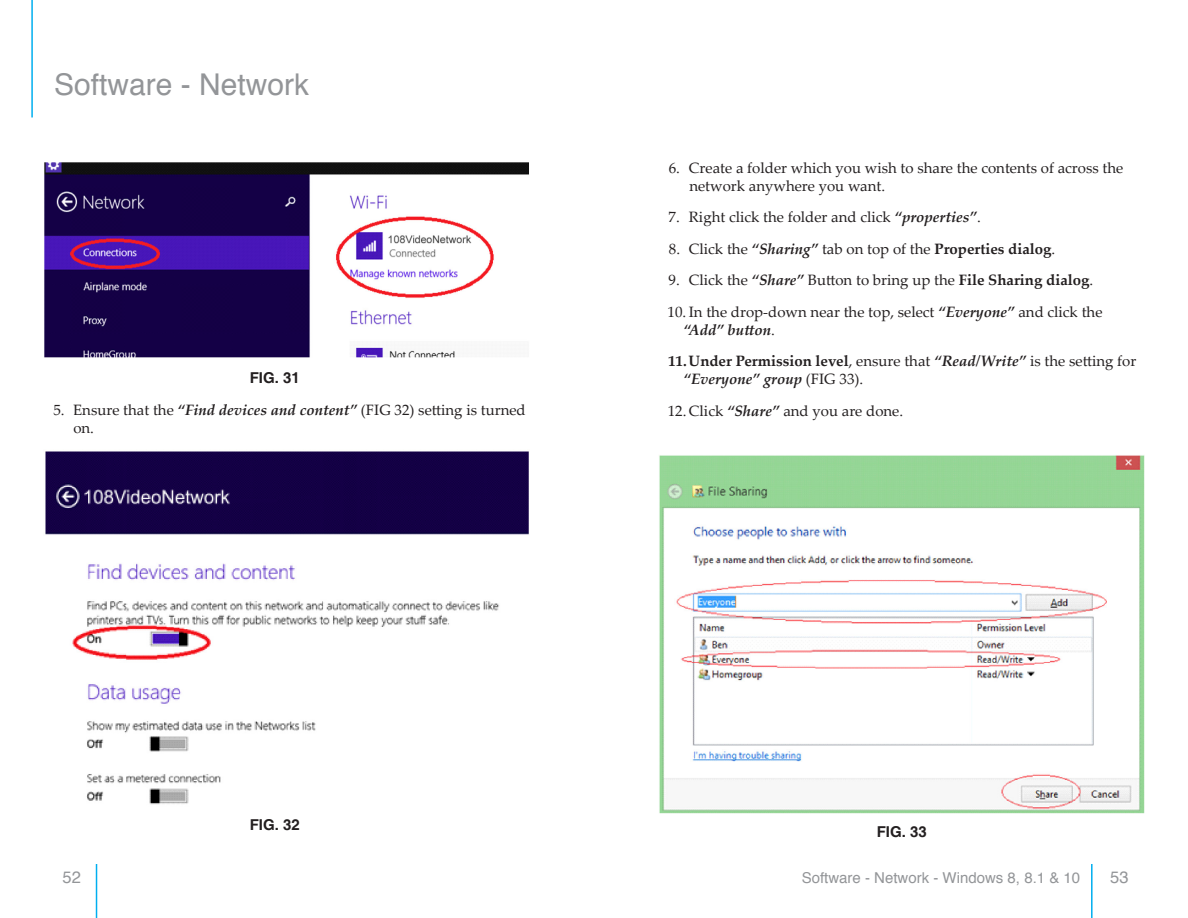
<style>
.page{position:relative;width:1188px;height:918px;background:#fff}
.page>*{position:absolute;margin:0;border:0;box-sizing:border-box;transform-origin:0 0}
.t1{font:30px "Helvetica";color:#939598}
.t2{font:16.5px "Helvetica";color:#939598}
.t3{font:15px/18px "Palatino Linotype";color:#231f20}
.t4{font:15px "Helvetica";color:#939598}
.t5{font:700 15px "Helvetica";color:#231f20}
.s1{font-weight:700;font-style:italic}
.s2{font-weight:700}
</style>
<div class="page">
<hr style="left:96px;top:864px;width:1px;height:54px;background:#00aeef">
<hr style="left:31px;top:0;width:2px;height:117px;background:#00aeef">
<hr style="left:1091px;top:864px;width:2px;height:54px;background:#00aeef">
<img style="left:44px;top:162px;width:485px;height:196px">
<img style="left:45px;top:451px;width:484px;height:354px">
<img style="left:659px;top:455px;width:485px;height:359px">
<h1 class="t1" style="left:54px;top:66px;width:257px">Software - Network</h1>
<p class="t5" style="left:250px;top:368px;width:52px">FIG. 31</p>
<p class="t3" style="left:73px;top:400px;width:454px;text-indent:-20px">5. Ensure that the <span class="s1">“Find devices and content”</span> (FIG 32) setting is turned on.</p>
<p class="t3" style="left:689px;top:158px;width:435px;text-indent:-21px">6. Create a folder which you wish to share the contents of across the network anywhere you want.</p>
<p class="t3" style="left:669px;top:208px;width:314px">7. Right click the folder and click <span class="s1">“properties”</span>.</p>
<p class="t3" style="left:669px;top:239px;width:388px">8. Click the <span class="s1">“Sharing”</span> tab on top of the <span class="s2">Properties dialog</span>.</p>
<p class="t3" style="left:669px;top:271px;width:426px">9. Click the <span class="s1">“Share”</span> Button to bring up the <span class="s2">File Sharing dialog</span>.</p>
<p class="t3" style="left:684px;top:302px;width:420px;text-indent:-16px">10. In the drop-down near the top, select <span class="s1">“Everyone”</span> and click the <span class="s1">“Add” button</span>.</p>
<p class="t3" style="left:684px;top:352px;width:454px;text-indent:-16px"><span class="s2">11.Under Permission level</span>, ensure that <span class="s1">“Read/Write”</span> is the setting for <span class="s1">“Everyone” group</span> (FIG 33).</p>
<p class="t3" style="left:668px;top:401px;width:237px">12. Click <span class="s1">“Share”</span> and you are done.</p>
<p class="t5" style="left:250px;top:816px;width:52px">FIG. 32</p>
<p class="t5" style="left:877px;top:823px;width:52px">FIG. 33</p>
<p class="t2" style="left:63px;top:867px;width:20px">52</p>
<p class="t2" style="left:1110px;top:867px;width:20px">53</p>
<p class="t4" style="left:802px;top:868px;width:280px">Software - Network - Windows 8, 8.1 &amp; 10</p>
</div>
